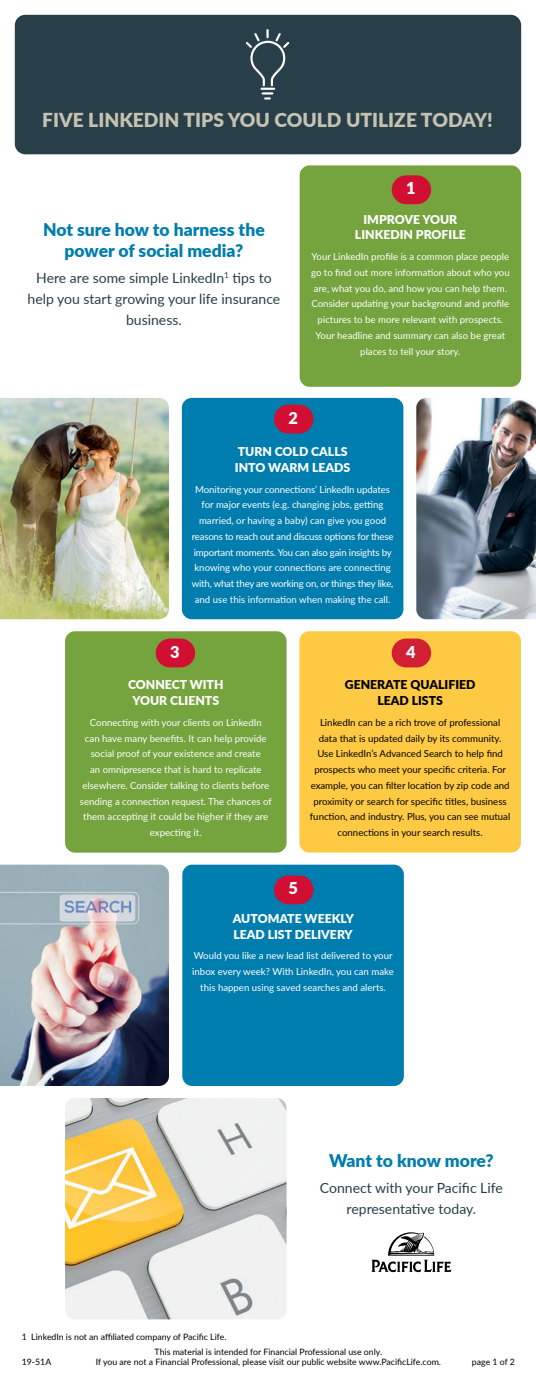
<style>
.page{position:relative;width:536px;height:1385px;background:#fff}
.page>*{position:absolute;margin:0;border:0;box-sizing:border-box;transform-origin:0 0}
.t1{font:900 19.25px "Lato";color:#c4c2b1}
.t2{font:900 17.5px/21px "Lato";color:#007daf;text-align:center}
.t3{font:900 16.36px "Lato";color:#fff}
.t4{font:14px/21px "Lato";color:#283e49;text-align:center}
.t5{font:900 12.25px/15.8px "Lato";color:#fff;text-align:center}
.t6{font:900 12.25px/15.8px "Lato";color:#000;text-align:center}
.t7{font:9.62px/15.8px "Lato";color:#fff;text-align:center}
.t8{font:9.62px/15.8px "Lato";color:#000;text-align:center}
.t9{font:8.75px/14.4px "Lato";color:#000}
</style>
<div class="page">
<div style="left:299px;top:165px;width:222px;height:222px;background:#75a33d;border-radius:10px"></div>
<div style="left:182px;top:864px;width:221px;height:222px;background:#007daf;border-radius:10px"></div>
<div style="left:65px;top:631px;width:221px;height:221px;background:#75a33d;border-radius:10px"></div>
<div style="left:299px;top:631px;width:221px;height:221px;background:#ffca43;border-radius:10px"></div>
<img style="left:65px;top:1098px;width:221px;height:221px">
<div style="left:182px;top:398px;width:221px;height:221px;background:#007daf;border-radius:10px"></div>
<img style="left:416px;top:398px;width:120px;height:221px">
<img style="left:0;top:398px;width:169px;height:221px">
<img style="left:0;top:864px;width:169px;height:222px">
<svg style="left:371px;top:1232px;width:80px;height:40px"></svg>
<div style="left:391px;top:175px;width:40px;height:29px;background:#d10f32;border-radius:14px"></div>
<div style="left:391px;top:638px;width:40px;height:29px;background:#d21f34;border-radius:14px"></div>
<div style="left:156px;top:638px;width:39px;height:29px;background:#d10f32;border-radius:14px"></div>
<div style="left:274px;top:405px;width:39px;height:28px;background:#d10f32;border-radius:14px"></div>
<div style="left:274px;top:875px;width:39px;height:29px;background:#d10f32;border-radius:14px"></div>
<div style="left:15px;top:15px;width:506px;height:139px;background:#283e49;border-radius:10px"></div>
<svg style="left:246px;top:29px;width:44px;height:71px"></svg>
<h1 class="t1" style="left:42px;top:105px;width:452px">FIVE LINKEDIN TIPS YOU COULD UTILIZE TODAY!</h1>
<h2 class="t2" style="left:43px;top:218px;width:223px">Not sure how to harness the power of social media?</h2>
<h3 class="t4" style="left:28px;top:267px;width:254px">Here are some simple LinkedIn<sup>1</sup> tips to help you start growing your life insurance business.</h3>
<h3 class="t3" style="left:406px;top:176px;width:11px">1</h3>
<p class="t5" style="left:355px;top:211px;width:112px">IMPROVE YOUR<br>LINKEDIN PROFILE</p>
<p class="t7" style="left:311px;top:248px;width:200px">Your LinkedIn profile is a common place people go to find out more information about who you are, what you do, and how you can help them.<br>Consider updating your background and profile pictures to be more relevant with prospects.<br>Your headline and summary can also be great places to tell your story.</p>
<h3 class="t3" style="left:288px;top:405px;width:11px">2</h3>
<p class="t5" style="left:235px;top:443px;width:117px;text-align:left">TURN COLD CALLS<br>INTO WARM LEADS</p>
<p class="t7" style="left:192px;top:481px;width:203px">Monitoring your connections’ LinkedIn updates for major events (e.g. changing jobs, getting married, or having a baby) can give you good reasons to reach out and discuss options for these important moments. You can also gain insights by knowing who your connections are connecting with, what they are working on, or things they like, and use this information when making the call.</p>
<h3 class="t3" style="left:170px;top:639px;width:11px">3</h3>
<h3 class="t3" style="left:406px;top:639px;width:11px">4</h3>
<p class="t5" style="left:128px;top:676px;width:97px">CONNECT WITH<br>YOUR CLIENTS</p>
<p class="t7" style="left:80px;top:714px;width:193px">Connecting with your clients on LinkedIn<br>can have many benefits. It can help provide social proof of your existence and create<br>an omnipresence that is hard to replicate elsewhere. Consider talking to clients before sending a connection request. The chances of them accepting it could be higher if they are expecting it.</p>
<p class="t6" style="left:344px;top:676px;width:132px">GENERATE QUALIFIED<br>LEAD LISTS</p>
<p class="t8" style="left:310px;top:714px;width:202px">LinkedIn can be a rich trove of professional data that is updated daily by its community.<br>Use LinkedIn’s Advanced Search to help find prospects who meet your specific criteria. For example, you can filter location by zip code and proximity or search for specific titles, business function, and industry. Plus, you can see mutual connections in your search results.</p>
<h3 class="t3" style="left:288px;top:876px;width:11px">5</h3>
<p class="t5" style="left:233px;top:910px;width:122px;text-align:left">AUTOMATE WEEKLY<br>LEAD LIST DELIVERY</p>
<p class="t7" style="left:192px;top:947px;width:203px">Would you like a new lead list delivered to your inbox every week? With LinkedIn, you can make this happen using saved searches and alerts.</p>
<h2 class="t2" style="left:329px;top:1149px;width:166px">Want to know more?</h2>
<h3 class="t4" style="left:320px;top:1176px;width:184px">Connect with your Pacific Life representative today.</h3>
<p class="t9" style="left:154px;top:1329px;width:229px;text-indent:-133px">1 LinkedIn is not an affiliated company of Pacific Life.<br>This material is intended for Financial Professional use only.</p>
<p class="t9" style="left:96px;top:1354px;width:346px">If you are not a Financial Professional, please visit our public website www.PacificLife.com.</p>
<p class="t9" style="left:22px;top:1354px;width:31px">19-51A</p>
<p class="t9" style="left:472px;top:1354px;width:44px">page 1 of 2</p>
</div>
